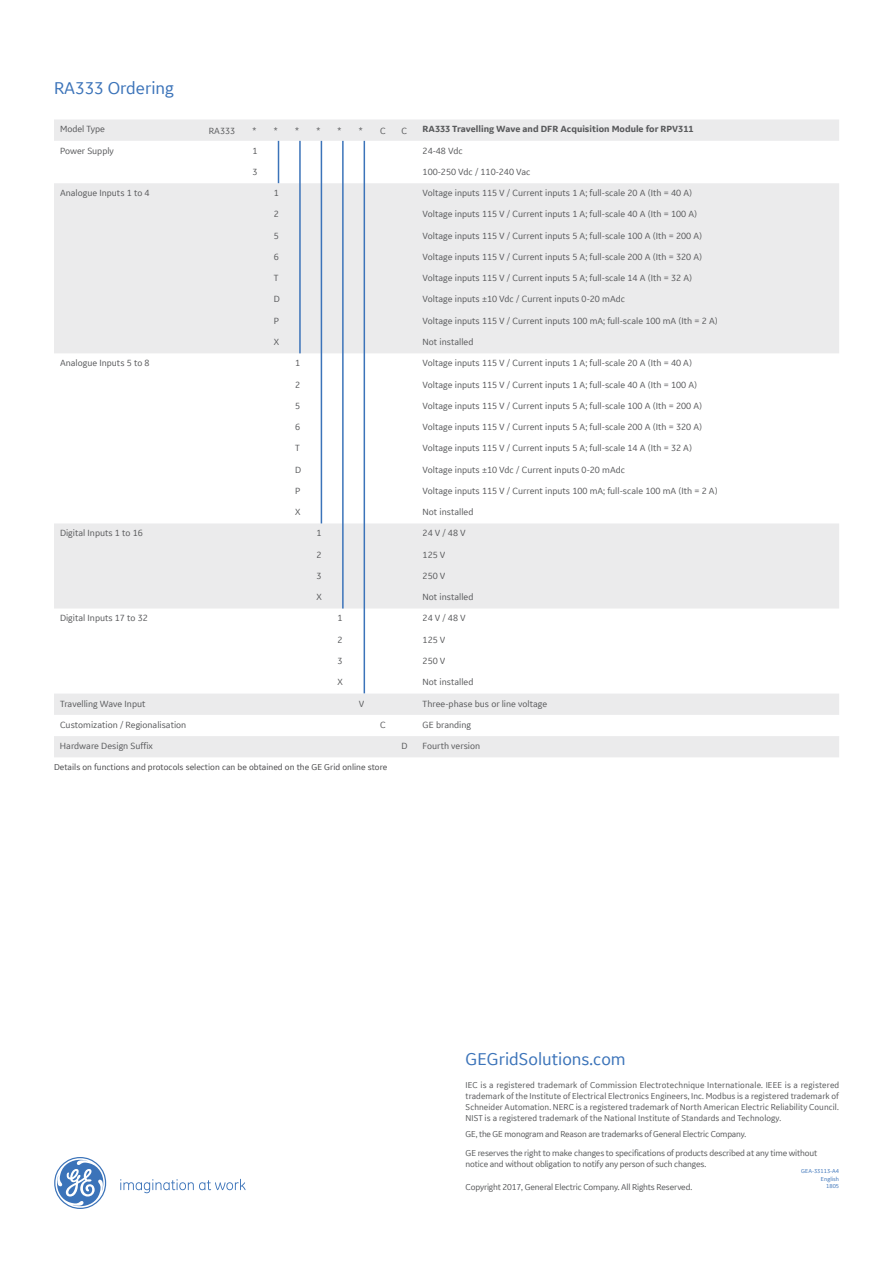
<style>
.page{position:relative;width:893px;height:1263px;background:#fff}
.page>*{position:absolute;margin:0;border:0;box-sizing:border-box;transform-origin:0 0}
.t1{font:18px "GE Inspira Sans";color:#3b73b9}
.t2{font:9.45px "GE Inspira Sans";color:#58595b}
.t3{font:700 9.45px "GE Inspira Sans";color:#58595b}
.t4{font:9px/11.2px "GE Inspira Sans";letter-spacing:-.02em;color:#58595b;text-align:justify}
.t5{font:9px "GE Inspira Sans";color:#48484a}
.t6{font:6px/7.5px "GE Inspira Sans";letter-spacing:.005em;color:#3b73b9;text-align:right}
</style>
<div class="page">
<svg style="left:120px;top:1179px;width:126px;height:14px"></svg>
<svg style="left:54px;top:1157px;width:52px;height:52px"></svg>
<svg style="left:54px;top:119px;width:785px;height:638px"></svg>
<div style="left:54px;top:183px;width:785px;height:170px;background:#ebebec"></div>
<hr style="left:278px;top:141px;width:1px;height:42px;background:#3b73b9">
<hr style="left:299px;top:141px;width:2px;height:212px;background:#3b73b9">
<hr style="left:321px;top:141px;width:1px;height:382px;background:#3b73b9">
<hr style="left:342px;top:141px;width:2px;height:467px;background:#3b73b9">
<hr style="left:364px;top:141px;width:1px;height:552px;background:#3b73b9">
<h1 class="t1" style="left:54px;top:77px;width:121px">RA333 Ordering</h1>
<p class="t2" style="left:60px;top:123px;width:47px">Model Type</p>
<p class="t2" style="left:209px;top:125px;width:28px">RA333</p>
<p class="t2" style="left:253px;top:125px;width:27px">* *</p>
<p class="t2" style="left:295px;top:125px;width:27px">* *</p>
<p class="t2" style="left:338px;top:125px;width:27px">* *</p>
<p class="t2" style="left:380px;top:125px;width:7px">C</p>
<p class="t2" style="left:401px;top:125px;width:7px">C</p>
<p class="t3" style="left:423px;top:123px;width:272px">RA333 Travelling Wave and DFR Acquisition Module for RPV311</p>
<p class="t2" style="left:60px;top:145px;width:55px">Power Supply</p>
<p class="t2" style="left:253px;top:145px;width:7px">1</p>
<p class="t2" style="left:423px;top:145px;width:42px">24-48 Vdc</p>
<p class="t2" style="left:253px;top:166px;width:7px">3</p>
<p class="t2" style="left:423px;top:166px;width:109px">100-250 Vdc / 110-240 Vac</p>
<p class="t2" style="left:60px;top:187px;width:91px">Analogue Inputs 1 to 4</p>
<p class="t2" style="left:274px;top:187px;width:7px">1</p>
<p class="t2" style="left:423px;top:187px;width:271px">Voltage inputs 115 V / Current inputs 1 A; full-scale 20 A (Ith = 40 A)</p>
<p class="t2" style="left:274px;top:208px;width:7px">2</p>
<p class="t2" style="left:423px;top:208px;width:276px">Voltage inputs 115 V / Current inputs 1 A; full-scale 40 A (Ith = 100 A)</p>
<p class="t2" style="left:274px;top:230px;width:7px">5</p>
<p class="t2" style="left:423px;top:230px;width:281px">Voltage inputs 115 V / Current inputs 5 A; full-scale 100 A (Ith = 200 A)</p>
<p class="t2" style="left:274px;top:251px;width:7px">6</p>
<p class="t2" style="left:423px;top:251px;width:281px">Voltage inputs 115 V / Current inputs 5 A; full-scale 200 A (Ith = 320 A)</p>
<p class="t2" style="left:274px;top:272px;width:6px">T</p>
<p class="t2" style="left:423px;top:272px;width:271px">Voltage inputs 115 V / Current inputs 5 A; full-scale 14 A (Ith = 32 A)</p>
<p class="t2" style="left:274px;top:293px;width:8px">D</p>
<p class="t2" style="left:423px;top:293px;width:204px">Voltage inputs ±10 Vdc / Current inputs 0-20 mAdc</p>
<p class="t2" style="left:274px;top:315px;width:7px">P</p>
<p class="t2" style="left:423px;top:315px;width:297px">Voltage inputs 115 V / Current inputs 100 mA; full-scale 100 mA (Ith = 2 A)</p>
<p class="t2" style="left:274px;top:336px;width:7px">X</p>
<p class="t2" style="left:423px;top:336px;width:52px">Not installed</p>
<p class="t2" style="left:60px;top:357px;width:91px">Analogue Inputs 5 to 8</p>
<p class="t2" style="left:295px;top:357px;width:7px">1</p>
<p class="t2" style="left:423px;top:357px;width:271px">Voltage inputs 115 V / Current inputs 1 A; full-scale 20 A (Ith = 40 A)</p>
<p class="t2" style="left:295px;top:379px;width:7px">2</p>
<p class="t2" style="left:423px;top:379px;width:276px">Voltage inputs 115 V / Current inputs 1 A; full-scale 40 A (Ith = 100 A)</p>
<p class="t2" style="left:295px;top:400px;width:7px">5</p>
<p class="t2" style="left:423px;top:400px;width:281px">Voltage inputs 115 V / Current inputs 5 A; full-scale 100 A (Ith = 200 A)</p>
<p class="t2" style="left:295px;top:421px;width:7px">6</p>
<p class="t2" style="left:423px;top:421px;width:281px">Voltage inputs 115 V / Current inputs 5 A; full-scale 200 A (Ith = 320 A)</p>
<p class="t2" style="left:295px;top:442px;width:6px">T</p>
<p class="t2" style="left:423px;top:442px;width:271px">Voltage inputs 115 V / Current inputs 5 A; full-scale 14 A (Ith = 32 A)</p>
<p class="t2" style="left:295px;top:464px;width:8px">D</p>
<p class="t2" style="left:423px;top:464px;width:204px">Voltage inputs ±10 Vdc / Current inputs 0-20 mAdc</p>
<p class="t2" style="left:295px;top:485px;width:7px">P</p>
<p class="t2" style="left:423px;top:485px;width:297px">Voltage inputs 115 V / Current inputs 100 mA; full-scale 100 mA (Ith = 2 A)</p>
<p class="t2" style="left:295px;top:506px;width:7px">X</p>
<p class="t2" style="left:423px;top:506px;width:52px">Not installed</p>
<p class="t2" style="left:60px;top:527px;width:84px">Digital Inputs 1 to 16</p>
<p class="t2" style="left:316px;top:527px;width:7px">1</p>
<p class="t2" style="left:423px;top:527px;width:45px">24 V / 48 V</p>
<p class="t2" style="left:316px;top:549px;width:7px">2</p>
<p class="t2" style="left:423px;top:549px;width:24px">125 V</p>
<p class="t2" style="left:316px;top:570px;width:7px">3</p>
<p class="t2" style="left:423px;top:570px;width:24px">250 V</p>
<p class="t2" style="left:316px;top:591px;width:7px">X</p>
<p class="t2" style="left:423px;top:591px;width:52px">Not installed</p>
<p class="t2" style="left:60px;top:612px;width:89px">Digital Inputs 17 to 32</p>
<p class="t2" style="left:338px;top:612px;width:7px">1</p>
<p class="t2" style="left:423px;top:612px;width:45px">24 V / 48 V</p>
<p class="t2" style="left:338px;top:634px;width:7px">2</p>
<p class="t2" style="left:423px;top:634px;width:24px">125 V</p>
<p class="t2" style="left:338px;top:655px;width:7px">3</p>
<p class="t2" style="left:423px;top:655px;width:24px">250 V</p>
<p class="t2" style="left:338px;top:676px;width:7px">X</p>
<p class="t2" style="left:423px;top:676px;width:52px">Not installed</p>
<p class="t2" style="left:60px;top:697px;width:87px">Travelling Wave Input</p>
<p class="t2" style="left:359px;top:697px;width:7px">V</p>
<p class="t2" style="left:423px;top:697px;width:126px">Three-phase bus or line voltage</p>
<p class="t2" style="left:60px;top:719px;width:128px">Customization / Regionalisation</p>
<p class="t2" style="left:380px;top:719px;width:7px">C</p>
<p class="t2" style="left:423px;top:719px;width:50px">GE branding</p>
<p class="t2" style="left:60px;top:740px;width:94px">Hardware Design Suffix</p>
<p class="t2" style="left:401px;top:740px;width:8px">D</p>
<p class="t2" style="left:423px;top:740px;width:59px">Fourth version</p>
<p class="t5" style="left:54px;top:761px;width:335px">Details on functions and protocols selection can be obtained on the GE Grid online store</p>
<h1 class="t1" style="left:466px;top:1048px;width:162px">GEGridSolutions.com</h1>
<p class="t4" style="left:466px;top:1079px;width:375px">IEC is a registered trademark of Commission Electrotechnique Internationale. IEEE is a registered trademark of the Institute of Electrical Electronics Engineers, Inc. Modbus is a registered trademark of Schneider Automation. NERC is a registered trademark of North American Electric Reliability Council.<br>NIST is a registered trademark of the National Institute of Standards and Technology.</p>
<p class="t4" style="left:466px;top:1125px;width:353px;line-height:18.8px">GE, the GE monogram and Reason are trademarks of General Electric Company.<br>GE reserves the right to make changes to specifications of products described at any time without</p>
<p class="t4" style="left:466px;top:1158px;width:242px">notice and without obligation to notify any person of such changes.</p>
<p class="t4" style="left:466px;top:1180px;width:228px">Copyright 2017, General Electric Company. All Rights Reserved.</p>
<p class="t6" style="left:801px;top:1167px;width:39px">GEA-33113-A4<br>English<br>1805</p>
</div>
